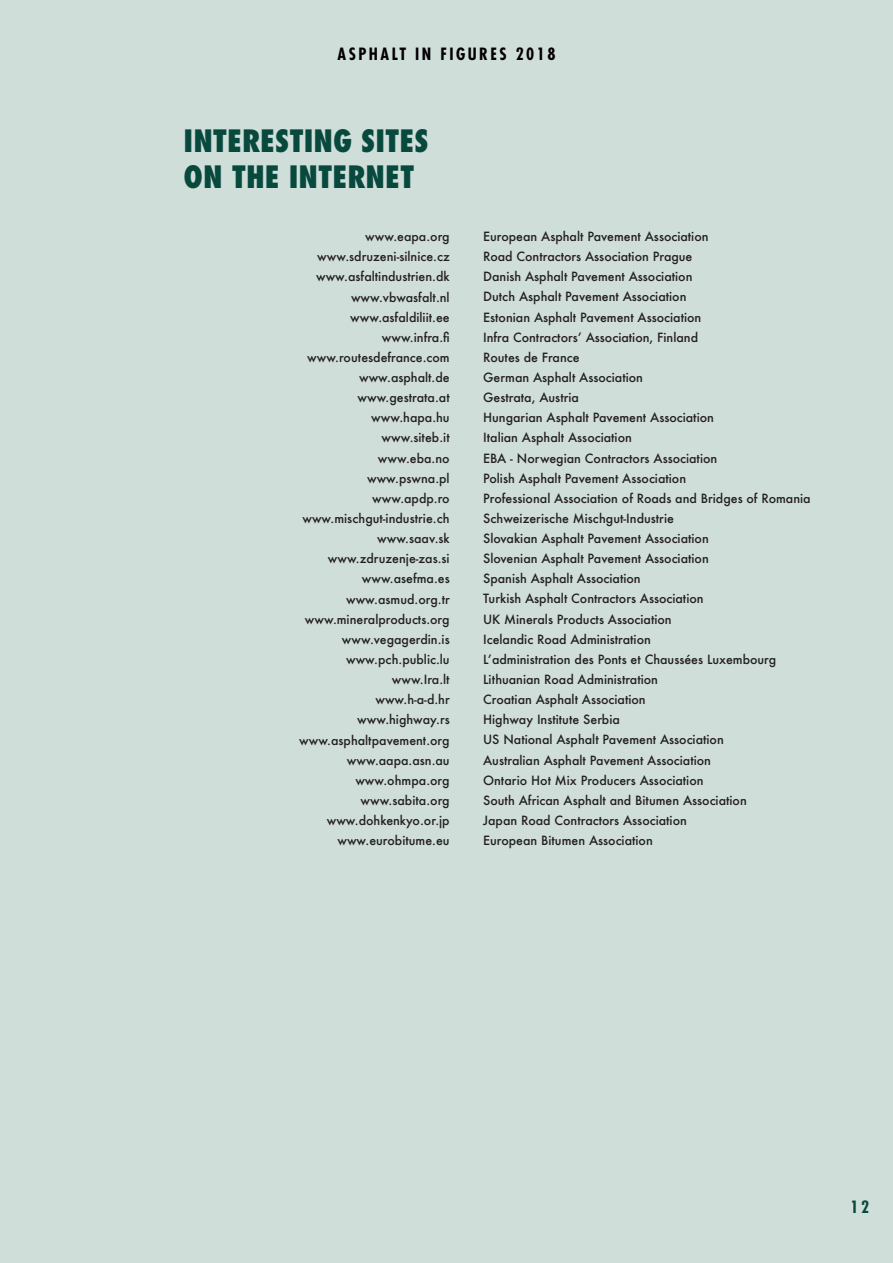
<style>
.page{position:relative;width:893px;height:1263px;background:#d0deda}
.page>*{position:absolute;margin:0;border:0;box-sizing:border-box;transform-origin:0 0}
.t1{font:800 condensed 30px/36px "Futura Std";color:#08493e}
.t2{font:700 condensed 16.5px "Futura Std";letter-spacing:.15em;color:#030003}
.t3{font:700 condensed 16.5px "Futura Std";color:#08493e}
.t4{font:500 12.45px/20.1px "Futura";color:#231f20}
</style>
<div class="page">
<h2 class="t2" style="left:337px;top:44px;width:219px">ASPHALT IN FIGURES 2018</h2>
<h1 class="t1" style="left:184px;top:123px;width:246px">INTERESTING SITES<br>ON THE INTERNET</h1>
<p class="t4" style="left:299px;top:226px;width:152px;text-align:right">www.eapa.org www.sdruzeni-silnice.cz www.asfaltindustrien.dk www.vbwasfalt.nl www.asfaldiliit.ee www.infra.fi www.routesdefrance.com www.asphalt.de www.gestrata.at www.hapa.hu<br>www.siteb.it<br>www.eba.no www.pswna.pl www.apdp.ro www.mischgut-industrie.ch www.saav.sk www.zdruzenje-zas.si www.asefma.es www.asmud.org.tr www.mineralproducts.org www.vegagerdin.is www.pch.public.lu www.Ira.lt<br>www.h-a-d.hr www.highway.rs www.asphaltpavement.org www.aapa.asn.au www.ohmpa.org www.sabita.org www.dohkenkyo.or.jp www.eurobitume.eu</p>
<p class="t4" style="left:483px;top:226px;width:329px">European Asphalt Pavement Association<br>Road Contractors Association Prague<br>Danish Asphalt Pavement Association<br>Dutch Asphalt Pavement Association<br>Estonian Asphalt Pavement Association<br>Infra Contractors’ Association, Finland<br>Routes de France<br>German Asphalt Association<br>Gestrata, Austria<br>Hungarian Asphalt Pavement Association<br>Italian Asphalt Association<br>EBA - Norwegian Contractors Association<br>Polish Asphalt Pavement Association<br>Professional Association of Roads and Bridges of Romania Schweizerische Mischgut-Industrie<br>Slovakian Asphalt Pavement Association<br>Slovenian Asphalt Pavement Association<br>Spanish Asphalt Association<br>Turkish Asphalt Contractors Association<br>UK Minerals Products Association<br>Icelandic Road Administration<br>L’administration des Ponts et Chaussées Luxembourg Lithuanian Road Administration<br>Croatian Asphalt Association<br>Highway Institute Serbia<br>US National Asphalt Pavement Association<br>Australian Asphalt Pavement Association<br>Ontario Hot Mix Producers Association<br>South African Asphalt and Bitumen Association<br>Japan Road Contractors Association<br>European Bitumen Association</p>
<h2 class="t3" style="left:850px;top:1196px;width:20px">12</h2>
</div>
